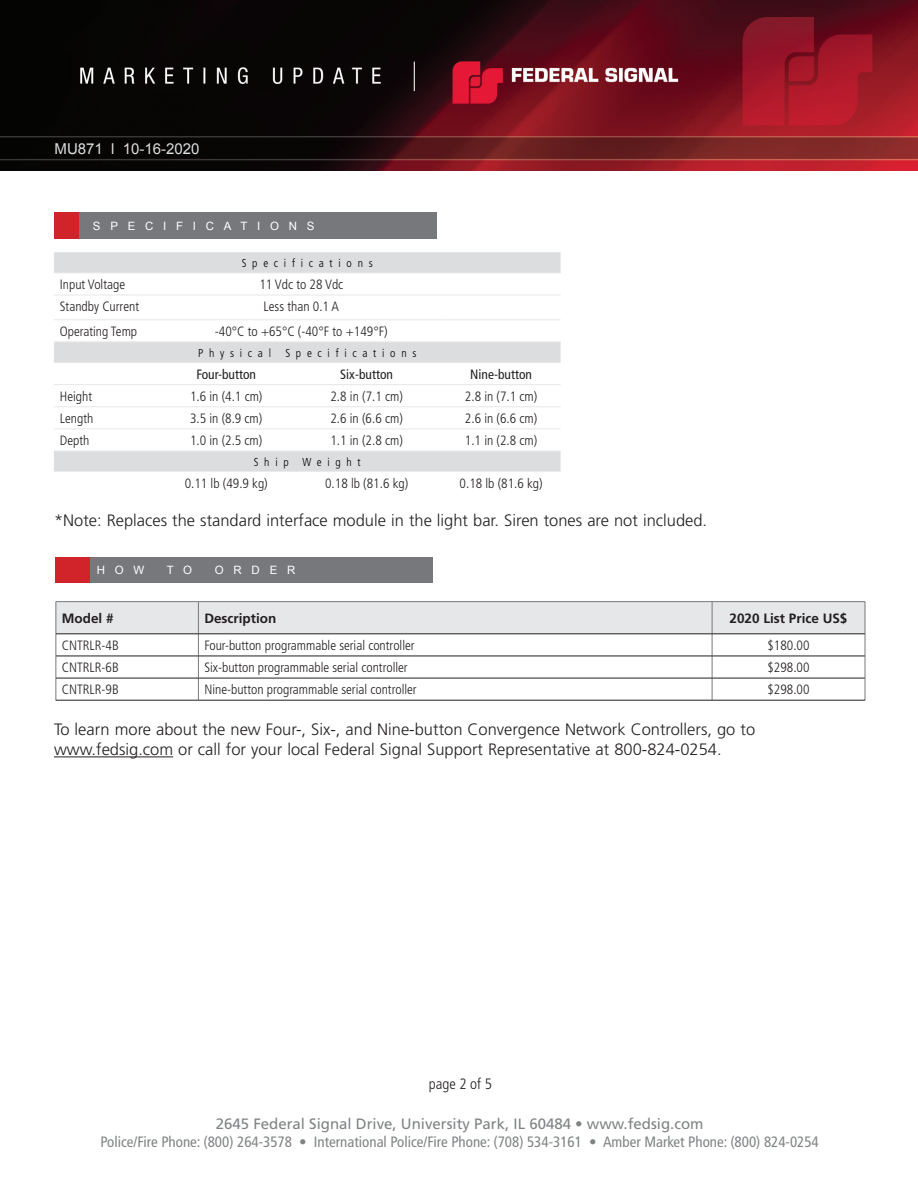
<style>
.page{position:relative;width:918px;height:1188px;background:#fff}
.page>*{position:absolute;margin:0;border:0;box-sizing:border-box;transform-origin:0 0}
.t1{font:300 16.5px/19.8px "Frutiger";color:#231f20}
.t2{font:condensed 15px "Frutiger";color:#808384}
.t3{font:15px "Frutiger";color:#808384}
.t4{font:15px "Arial";color:#dcdddf}
.t5{font:300 condensed 15px "Frutiger";color:#231f20}
.t6{font:300 condensed 13.5px "Frutiger";color:#231f20}
.t7{font:700 13.5px "Frutiger";color:#231f20}
.t8{font:condensed 13.5px "Frutiger";color:#231f20}
.t9{font:300 condensed 11.55px "Frutiger";letter-spacing:.5em;color:#000}
.t10{font:11.55px "Arial";letter-spacing:.85em;color:#fff}
</style>
<div class="page">
<img style="left:0;top:0;width:918px;height:171px">
<hr style="left:56px;top:601px;width:142px;height:1px;background:#76787b">
<hr style="left:198px;top:601px;width:514px;height:1px;background:#76787b">
<hr style="left:712px;top:601px;width:153px;height:1px;background:#76787b">
<svg style="left:56px;top:602px;width:810px;height:98px"></svg>
<hr style="left:56px;top:634px;width:142px;height:1px;background:#231f20">
<hr style="left:198px;top:634px;width:514px;height:1px;background:#231f20">
<hr style="left:712px;top:634px;width:153px;height:1px;background:#231f20">
<hr style="left:56px;top:656px;width:142px;height:1px;background:#231f20">
<hr style="left:198px;top:656px;width:514px;height:1px;background:#231f20">
<hr style="left:712px;top:656px;width:153px;height:1px;background:#231f20">
<hr style="left:56px;top:678px;width:142px;height:1px;background:#231f20">
<hr style="left:198px;top:678px;width:514px;height:1px;background:#231f20">
<hr style="left:712px;top:678px;width:153px;height:1px;background:#231f20">
<hr style="left:56px;top:700px;width:142px;height:1px;background:#231f20">
<hr style="left:198px;top:700px;width:514px;height:1px;background:#231f20">
<hr style="left:712px;top:700px;width:153px;height:1px;background:#231f20">
<div style="left:56px;top:558px;width:35px;height:25px;background:#d1232a"></div>
<div style="left:91px;top:558px;width:342px;height:25px;background:#76787b"></div>
<div style="left:54px;top:212px;width:27px;height:27px;background:#d1232a"></div>
<div style="left:79px;top:212px;width:358px;height:27px;background:#76787b"></div>
<svg style="left:54px;top:252px;width:507px;height:220px"></svg>
<hr style="left:54px;top:295px;width:107px;height:1px;background:#e6e7e9">
<hr style="left:161px;top:295px;width:131px;height:1px;background:#e6e7e9">
<hr style="left:292px;top:295px;width:150px;height:1px;background:#e6e7e9">
<hr style="left:442px;top:295px;width:119px;height:1px;background:#e6e7e9">
<hr style="left:54px;top:319px;width:107px;height:1px;background:#e6e7e9">
<hr style="left:161px;top:319px;width:131px;height:1px;background:#e6e7e9">
<hr style="left:292px;top:319px;width:150px;height:1px;background:#e6e7e9">
<hr style="left:442px;top:319px;width:119px;height:1px;background:#e6e7e9">
<hr style="left:54px;top:342px;width:107px;height:1px;background:#e6e7e9">
<hr style="left:161px;top:342px;width:131px;height:1px;background:#e6e7e9">
<hr style="left:292px;top:342px;width:150px;height:1px;background:#e6e7e9">
<hr style="left:442px;top:342px;width:119px;height:1px;background:#e6e7e9">
<hr style="left:54px;top:362px;width:107px;height:1px;background:#e6e7e9">
<hr style="left:161px;top:362px;width:131px;height:1px;background:#e6e7e9">
<hr style="left:292px;top:362px;width:150px;height:1px;background:#e6e7e9">
<hr style="left:442px;top:362px;width:119px;height:1px;background:#e6e7e9">
<hr style="left:54px;top:384px;width:107px;height:1px;background:#e6e7e9">
<hr style="left:161px;top:384px;width:131px;height:1px;background:#e6e7e9">
<hr style="left:292px;top:384px;width:150px;height:1px;background:#e6e7e9">
<hr style="left:442px;top:384px;width:119px;height:1px;background:#e6e7e9">
<hr style="left:54px;top:406px;width:107px;height:1px;background:#e6e7e9">
<hr style="left:161px;top:406px;width:131px;height:1px;background:#e6e7e9">
<hr style="left:292px;top:406px;width:150px;height:1px;background:#e6e7e9">
<hr style="left:442px;top:406px;width:119px;height:1px;background:#e6e7e9">
<hr style="left:54px;top:429px;width:107px;height:1px;background:#e6e7e9">
<hr style="left:161px;top:429px;width:131px;height:1px;background:#e6e7e9">
<hr style="left:292px;top:429px;width:150px;height:1px;background:#e6e7e9">
<hr style="left:442px;top:429px;width:119px;height:1px;background:#e6e7e9">
<hr style="left:54px;top:451px;width:107px;height:1px;background:#e6e7e9">
<hr style="left:161px;top:451px;width:131px;height:1px;background:#e6e7e9">
<hr style="left:292px;top:451px;width:150px;height:1px;background:#e6e7e9">
<hr style="left:442px;top:451px;width:119px;height:1px;background:#e6e7e9">
<hr style="left:54px;top:273px;width:107px;height:1px;background:#e6e7e9">
<hr style="left:161px;top:273px;width:131px;height:1px;background:#e6e7e9">
<hr style="left:292px;top:273px;width:150px;height:1px;background:#e6e7e9">
<hr style="left:442px;top:273px;width:119px;height:1px;background:#e6e7e9">
<hr style="left:54px;top:756px;width:119px;height:1px;background:#231f20">
<p class="t4" style="left:55px;top:139px;width:147px">MU871 l 10-16-2020</p>
<p class="t10" style="left:93px;top:218px;width:223px">SPECIFICATIONS</p>
<p class="t9" style="left:242px;top:256px;width:133px">Specifications</p>
<p class="t6" style="left:60px;top:277px;width:67px">Input Voltage</p>
<p class="t6" style="left:259px;top:277px;width:85px">11 Vdc to 28 Vdc</p>
<p class="t6" style="left:60px;top:299px;width:81px">Standby Current</p>
<p class="t6" style="left:264px;top:299px;width:77px">Less than 0.1 A</p>
<p class="t6" style="left:60px;top:324px;width:79px">Operating Temp</p>
<p class="t6" style="left:215px;top:324px;width:174px">-40°C to +65°C (-40°F to +149°F)</p>
<p class="t9" style="left:198px;top:346px;width:220px">Physical Specifications</p>
<p class="t8" style="left:196px;top:366px;width:61px">Four-button</p>
<p class="t8" style="left:340px;top:366px;width:54px">Six-button</p>
<p class="t8" style="left:470px;top:366px;width:63px">Nine-button</p>
<p class="t6" style="left:60px;top:388px;width:34px">Height</p>
<p class="t6" style="left:190px;top:388px;width:74px">1.6 in (4.1 cm)</p>
<p class="t6" style="left:330px;top:388px;width:74px">2.8 in (7.1 cm)</p>
<p class="t6" style="left:465px;top:388px;width:74px">2.8 in (7.1 cm)</p>
<p class="t6" style="left:60px;top:411px;width:35px">Length</p>
<p class="t6" style="left:190px;top:411px;width:74px">3.5 in (8.9 cm)</p>
<p class="t6" style="left:330px;top:411px;width:74px">2.6 in (6.6 cm)</p>
<p class="t6" style="left:465px;top:411px;width:74px">2.6 in (6.6 cm)</p>
<p class="t6" style="left:60px;top:433px;width:31px">Depth</p>
<p class="t6" style="left:190px;top:433px;width:74px">1.0 in (2.5 cm)</p>
<p class="t6" style="left:330px;top:433px;width:74px">1.1 in (2.8 cm)</p>
<p class="t6" style="left:465px;top:433px;width:74px">1.1 in (2.8 cm)</p>
<p class="t9" style="left:254px;top:455px;width:109px">Ship Weight</p>
<p class="t6" style="left:185px;top:475px;width:85px">0.11 lb (49.9 kg)</p>
<p class="t6" style="left:325px;top:475px;width:85px">0.18 lb (81.6 kg)</p>
<p class="t6" style="left:460px;top:475px;width:85px">0.18 lb (81.6 kg)</p>
<p class="t1" style="left:54px;top:511px;width:655px">*Note: Replaces the standard interface module in the light bar. Siren tones are not included.</p>
<p class="t10" style="left:97px;top:563px;width:49px">HOW</p>
<p class="t10" style="left:167px;top:563px;width:27px">T O</p>
<p class="t10" style="left:215px;top:563px;width:82px">ORDER</p>
<p class="t7" style="left:62px;top:610px;width:53px">Model #</p>
<p class="t7" style="left:204px;top:610px;width:73px">Description</p>
<p class="t7" style="left:730px;top:610px;width:119px">2020 List Price US$</p>
<p class="t6" style="left:62px;top:638px;width:58px">CNTRLR-4B</p>
<p class="t6" style="left:204px;top:638px;width:212px">Four-button programmable serial controller</p>
<p class="t6" style="left:767px;top:638px;width:44px">$180.00</p>
<p class="t6" style="left:62px;top:660px;width:58px">CNTRLR-6B</p>
<p class="t6" style="left:204px;top:660px;width:205px">Six-button programmable serial controller</p>
<p class="t6" style="left:767px;top:660px;width:44px">$298.00</p>
<p class="t6" style="left:62px;top:682px;width:58px">CNTRLR-9B</p>
<p class="t6" style="left:204px;top:682px;width:214px">Nine-button programmable serial controller</p>
<p class="t6" style="left:767px;top:682px;width:44px">$298.00</p>
<p class="t1" style="left:54px;top:720px;width:703px">To learn more about the new Four-, Six-, and Nine-button Convergence Network Controllers, go to www.fedsig.com or call for your local Federal Signal Support Representative at 800-824-0254.</p>
<p class="t5" style="left:429px;top:1075px;width:64px">page 2 of 5</p>
<p class="t3" style="left:216px;top:1115px;width:489px">2645 Federal Signal Drive, University Park, IL 60484 • www.fedsig.com</p>
<p class="t2" style="left:101px;top:1134px;width:720px">Police/Fire Phone: (800) 264-3578 • International Police/Fire Phone: (708) 534-3161 • Amber Market Phone: (800) 824-0254</p>
</div>
